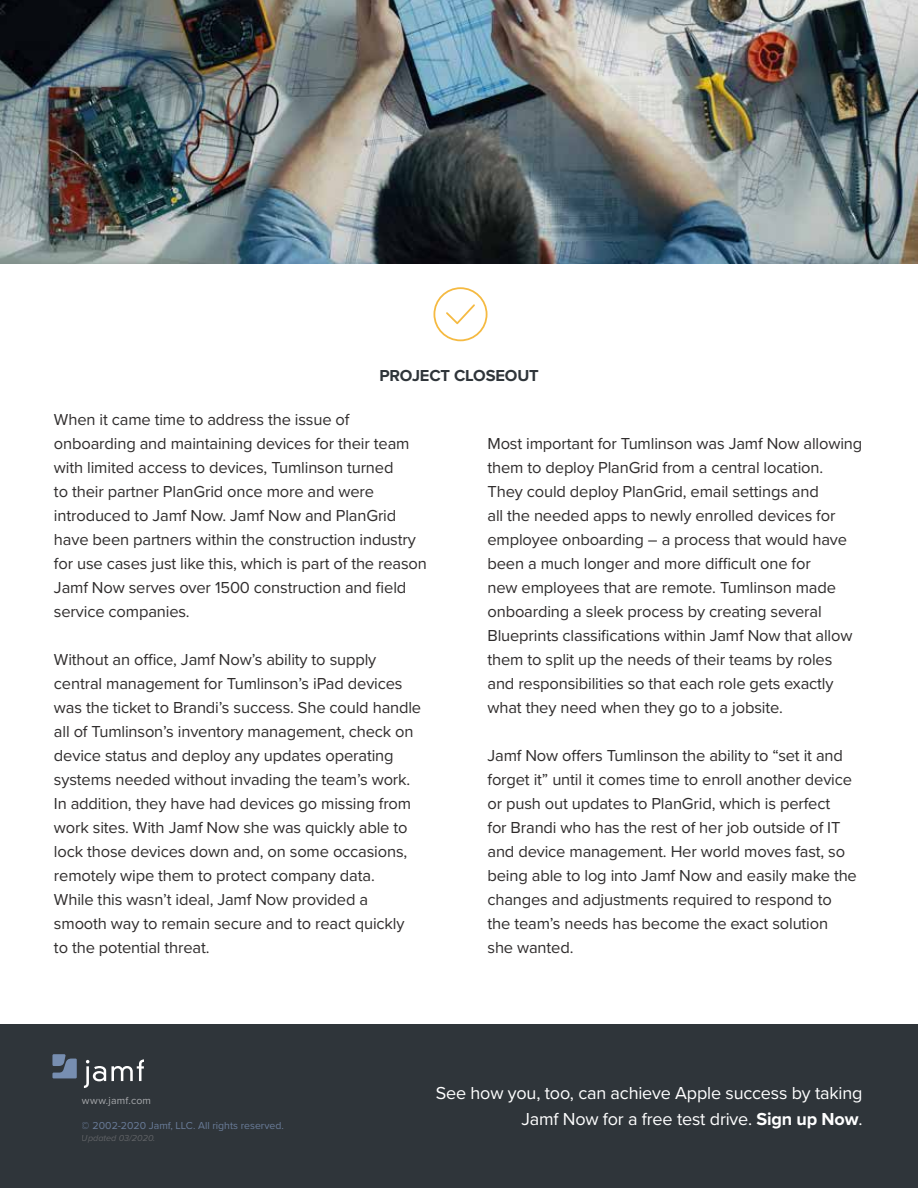
<style>
.page{position:relative;width:918px;height:1188px;background:#fff}
.page>*{position:absolute;margin:0;border:0;box-sizing:border-box;transform-origin:0 0}
.t1{font:18px/25.5px "Proxima Nova";letter-spacing:-.01em;color:#fff;text-align:right}
.t2{font:16.5px/24px "Proxima Nova";letter-spacing:-.01em;color:#302d2d}
.t3{font:700 16.5px "Proxima Nova";letter-spacing:-.01em;color:#2f353a}
.t4{font:10.5px "Proxima Nova";color:#788eb1}
.t5{font:10.5px "Proxima Nova";letter-spacing:.02em;color:#a7a9ac}
.t6{font:italic 9px "Proxima Nova";color:#6d6e71}
.s1{font-weight:700}
</style>
<div class="page">
<div style="left:0;top:1025px;width:918px;height:163px;background:#2f353a"></div>
<svg style="left:84px;top:1059px;width:60px;height:29px"></svg>
<svg style="left:52px;top:1054px;width:25px;height:24px"></svg>
<svg style="left:434px;top:287px;width:54px;height:54px"></svg>
<img style="left:0;top:0;width:918px;height:264px">
<p class="t3" style="left:379px;top:363px;width:161px">PROJECT CLOSEOUT</p>
<p class="t2" style="left:54px;top:407px;width:375px">When it came time to address the issue of onboarding and maintaining devices for their team with limited access to devices, Tumlinson turned<br>to their partner PlanGrid once more and were introduced to Jamf Now. Jamf Now and PlanGrid have been partners within the construction industry for use cases just like this, which is part of the reason Jamf Now serves over 1500 construction and field service companies.</p>
<p class="t2" style="left:54px;top:647px;width:369px">Without an office, Jamf Now’s ability to supply central management for Tumlinson’s iPad devices was the ticket to Brandi’s success. She could handle all of Tumlinson’s inventory management, check on device status and deploy any updates operating systems needed without invading the team’s work.<br>In addition, they have had devices go missing from work sites. With Jamf Now she was quickly able to lock those devices down and, on some occasions, remotely wipe them to protect company data.<br>While this wasn’t ideal, Jamf Now provided a smooth way to remain secure and to react quickly to the potential threat.</p>
<p class="t2" style="left:488px;top:431px;width:376px">Most important for Tumlinson was Jamf Now allowing them to deploy PlanGrid from a central location.<br>They could deploy PlanGrid, email settings and<br>all the needed apps to newly enrolled devices for employee onboarding – a process that would have been a much longer and more difficult one for<br>new employees that are remote. Tumlinson made onboarding a sleek process by creating several Blueprints classifications within Jamf Now that allow them to split up the needs of their teams by roles and responsibilities so that each role gets exactly what they need when they go to a jobsite.</p>
<p class="t2" style="left:488px;top:743px;width:371px">Jamf Now offers Tumlinson the ability to “set it and forget it” until it comes time to enroll another device or push out updates to PlanGrid, which is perfect<br>for Brandi who has the rest of her job outside of IT and device management. Her world moves fast, so being able to log into Jamf Now and easily make the changes and adjustments required to respond to the team’s needs has become the exact solution she wanted.</p>
<p class="t5" style="left:82px;top:1093px;width:71px">www.jamf.com</p>
<p class="t4" style="left:82px;top:1118px;width:204px">© 2002-2020 Jamf, LLC. All rights reserved.</p>
<p class="t6" style="left:82px;top:1132px;width:75px">Updated 03/2020.</p>
<p class="t1" style="left:436px;top:1080px;width:428px">See how you, too, can achieve Apple success by taking<br>Jamf Now for a free test drive. <span class="s1">Sign up Now</span>.</p>
</div>
